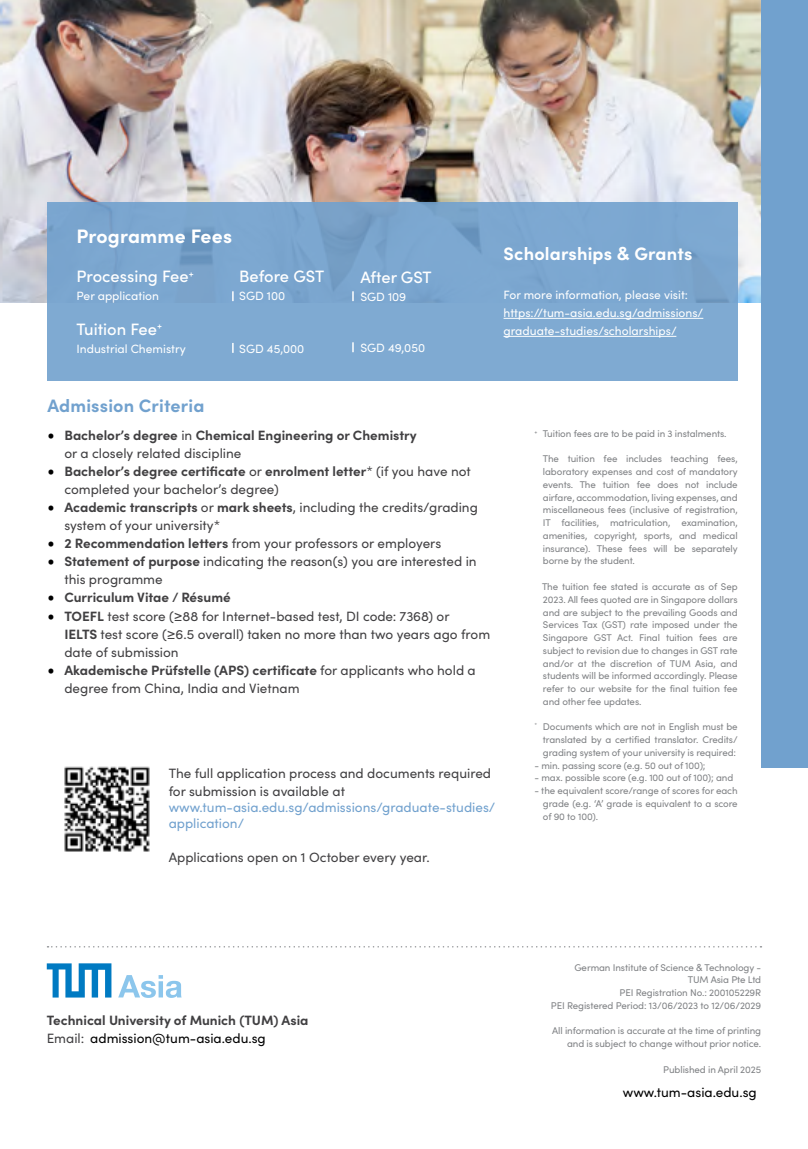
<style>
.page{position:relative;width:808px;height:1149px;background:#fff}
.page>*{position:absolute;margin:0;border:0;box-sizing:border-box;transform-origin:0 0}
.t1{font:700 19.5px "Sofia Pro";letter-spacing:.01em;color:#fff}
.t2{font:700 18px "Sofia Pro";letter-spacing:.01em;color:#fff}
.t3{font:700 18px "Sofia Pro";letter-spacing:.01em;color:#71a1ce}
.t4{font:500 16.5px "Sofia Pro";color:#fff}
.t5{font:13.5px/18px "Sofia Pro";color:#414042}
.t6{font:700 13.5px/18px "Sofia Pro";color:#414042}
.t7{font:13.5px/16.2px "Sofia Pro";color:#71a1ce}
.t8{font:13.5px "Sofia Pro";color:#000}
.t9{font:12px/18px "Sofia Pro";color:#fff}
.t10{font:9.75px/12.8px "Sofia Pro";letter-spacing:-.01em;color:#808285;text-align:justify}
.s1{font-family:"Arial"}
.s2{font-family:"Minion Pro";font-size:18px;color:#000}
.s3{font-weight:400}
.s4{font-family:"Minion Pro";font-weight:700;font-size:18px;color:#000}
.s5{font-weight:700}
.s6{font-weight:400;color:#000}
</style>
<div class="page">
<img style="left:0;top:0;width:761px;height:302px">
<div style="left:47px;top:201px;width:691px;height:179px;background:#7da8d1"></div>
<svg style="left:118px;top:975px;width:64px;height:22px"></svg>
<svg style="left:47px;top:963px;width:64px;height:34px"></svg>
<img style="left:64px;top:766px;width:86px;height:86px">
<div style="left:761px;top:0;width:47px;height:767px;background:#71a1ce"></div>
<svg style="left:48px;top:946px;width:713px;height:1px"></svg>
<hr style="left:503px;top:318px;width:200px;height:1px;background:#fff">
<hr style="left:503px;top:336px;width:173px;height:1px;background:#fff">
<svg style="left:232px;top:291px;width:2px;height:10px"></svg>
<svg style="left:232px;top:343px;width:2px;height:10px"></svg>
<svg style="left:352px;top:342px;width:2px;height:10px"></svg>
<svg style="left:352px;top:291px;width:2px;height:10px"></svg>
<h1 class="t1" style="left:77px;top:221px;width:157px">Programme Fees</h1>
<h3 class="t4" style="left:77px;top:264px;width:119px">Processing Fee<sup>+</sup></h3>
<p class="t9" style="left:77px;top:286px;width:84px">Per application</p>
<h3 class="t4" style="left:77px;top:317px;width:87px">Tuition Fee<sup>+</sup></h3>
<p class="t9" style="left:77px;top:339px;width:111px">Industrial Chemistry</p>
<h3 class="t4" style="left:239px;top:264px;width:86px">Before GST</h3>
<p class="t9" style="left:239px;top:286px;width:48px">SGD 100</p>
<h3 class="t4" style="left:360px;top:265px;width:73px">After GST</h3>
<p class="t9" style="left:360px;top:287px;width:47px">SGD 109</p>
<p class="t9" style="left:239px;top:339px;width:67px">SGD 45,000</p>
<p class="t9" style="left:360px;top:337px;width:66px">SGD 49,050</p>
<h2 class="t2" style="left:503px;top:240px;width:190px">Scholarships <span class="s1">&amp;</span> Grants</h2>
<p class="t9" style="left:503px;top:285px;width:201px">For more information, please visit: https://tum-asia.edu.sg/admissions/ graduate-studies/scholarships/</p>
<h2 class="t3" style="left:47px;top:391px;width:159px">Admission Criteria</h2>
<h3 class="t6" style="left:64px;top:425px;width:354px;text-indent:-17px"><span class="s2">•</span> Bachelor’s degree <span class="s3">in</span> Chemical Engineering or Chemistry <span class="s3">or a closely related discipline</span></h3>
<h3 class="t5" style="left:64px;top:462px;width:408px;text-indent:-17px"><span class="s4">•</span> <span class="s5">Bachelor’s degree certificate</span> or <span class="s5">enrolment letter</span>* (if you have not completed your bachelor’s degree)</h3>
<h3 class="t5" style="left:64px;top:498px;width:415px;text-indent:-17px"><span class="s4">•</span> <span class="s5">Academic transcripts</span> or <span class="s5">mark sheets</span>, including the credits/grading system of your university*</h3>
<h3 class="t5" style="left:47px;top:534px;width:395px"><span class="s4">•</span> <span class="s5">2 Recommendation letters</span> from your professors or employers</h3>
<h3 class="t5" style="left:64px;top:552px;width:414px;text-indent:-17px"><span class="s4">•</span> <span class="s5">Statement of purpose</span> indicating the reason(s) you are interested in this programme</h3>
<h3 class="t6" style="left:47px;top:587px;width:185px"><span class="s2">•</span> Curriculum Vitae / Résumé</h3>
<h3 class="t5" style="left:64px;top:606px;width:427px;text-indent:-17px"><span class="s4">•</span> <span class="s5">TOEFL</span> test score (≥88 for Internet-based test, DI code: 7368) or<br><span class="s5">IELTS</span> test score (≥6.5 overall) taken no more than two years ago from date of submission</h3>
<h3 class="t5" style="left:64px;top:660px;width:413px;text-indent:-17px"><span class="s4">•</span> <span class="s5">Akademische Prüfstelle (APS) certificate</span> for applicants who hold a degree from China, India and Vietnam</h3>
<h3 class="t5" style="left:169px;top:762px;width:324px">The full application process and documents required for submission is available at</h3>
<h3 class="t7" style="left:169px;top:798px;width:328px">www.tum-asia.edu.sg/admissions/graduate-studies/ application/</h3>
<h3 class="t5" style="left:169px;top:847px;width:263px">Applications open on 1 October every year.</h3>
<p class="t10" style="left:534px;top:426px;width:194px"><sup>+</sup> Tuition fees are to be paid in 3 instalments.</p>
<p class="t10" style="left:543px;top:452px;width:196px">The tuition fee includes teaching fees, laboratory expenses and cost of mandatory events. The tuition fee does not include airfare, accommodation, living expenses, and miscellaneous fees (inclusive of registration, IT facilities, matriculation, examination, amenities, copyright, sports, and medical insurance). These fees will be separately borne by the student.</p>
<p class="t10" style="left:542px;top:579px;width:197px">The tuition fee stated is accurate as of Sep 2023. All fees quoted are in Singapore dollars and are subject to the prevailing Goods and Services Tax (GST) rate imposed under the Singapore GST Act. Final tuition fees are subject to revision due to changes in GST rate and/or at the discretion of TUM Asia, and students will be informed accordingly. Please refer to our website for the final tuition fee and other fee updates.</p>
<p class="t10" style="left:543px;top:719px;width:196px;text-indent:-9px"><sup>*</sup> Documents which are not in English must be translated by a certified translator. Credits/ grading system of your university is required:</p>
<p class="t10" style="left:534px;top:758px;width:173px">- min. passing score (e.g. 50 out of 100);</p>
<p class="t10" style="left:534px;top:770px;width:200px">- max. possible score (e.g. 100 out of 100); and</p>
<p class="t10" style="left:543px;top:783px;width:196px;text-indent:-9px">- the equivalent score/range of scores for each grade (e.g. ‘A’ grade is equivalent to a score of 90 to 100).</p>
<h3 class="t6" style="left:47px;top:1010px;width:263px">Technical University of Munich (TUM) Asia<br><span class="s3">Email:</span> <span class="s6">admission@tum-asia.edu.sg</span></h3>
<p class="t10" style="left:551px;top:959px;width:212px;text-align:right">German Institute of Science <span class="s1">&amp;</span> Technology -<br>TUM Asia Pte Ltd<br>PEI Registration No.: 200105229R<br>PEI Registered Period: 13/06/2023 to 12/06/2029</p>
<p class="t10" style="left:552px;top:1023px;width:210px;text-align:right">All information is accurate at the time of printing and is subject to change without prior notice.</p>
<p class="t10" style="left:663px;top:1061px;width:99px">Published in April 2025</p>
<h3 class="t8" style="left:623px;top:1082px;width:135px">www.tum-asia.edu.sg</h3>
</div>
